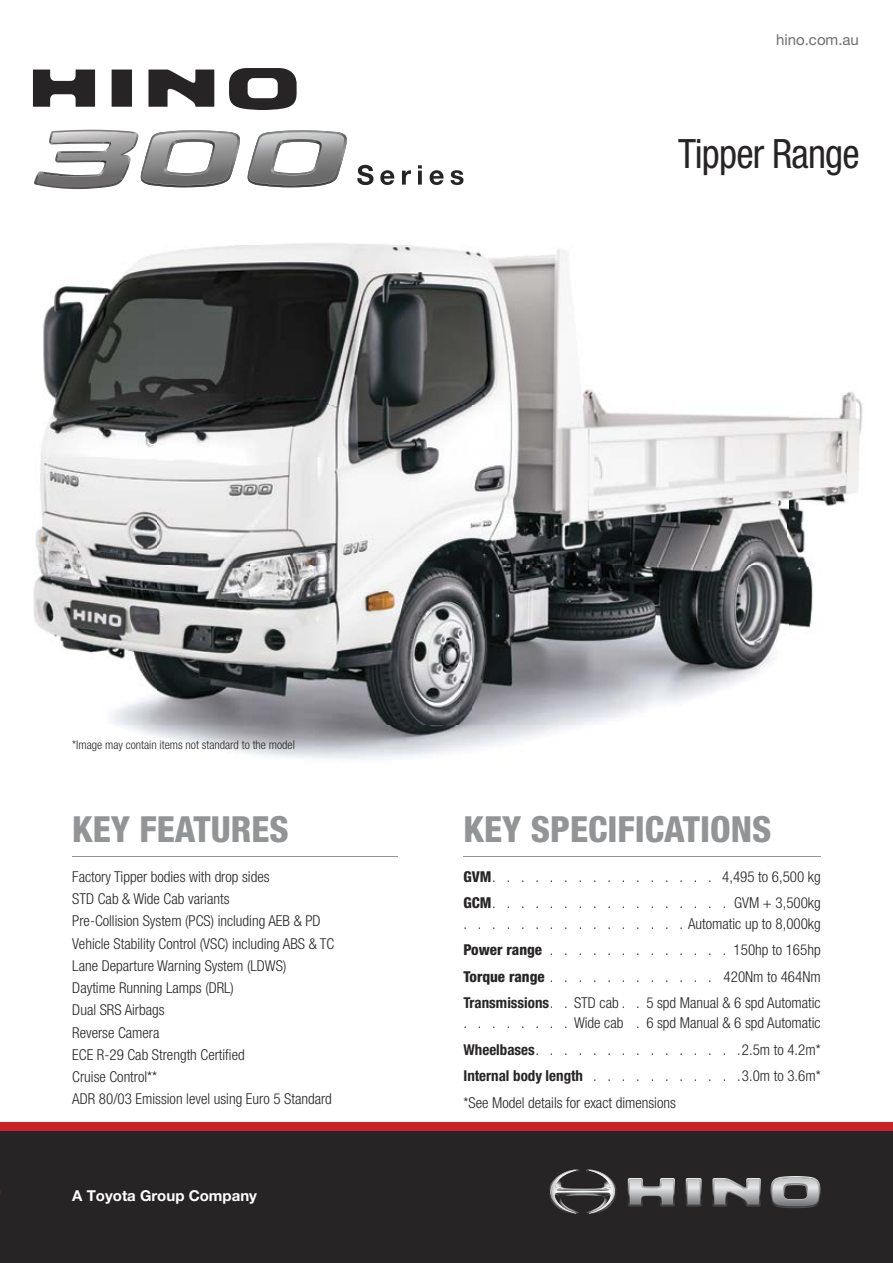
<style>
.page{position:relative;width:893px;height:1263px;background:#fff}
.page>*{position:absolute;margin:0;border:0;box-sizing:border-box;transform-origin:0 0}
.t1{font:condensed 40.5px "Helvetica Neue LT Std";letter-spacing:-.02em;color:#272425;scale:.96 1}
.t2{font:800 condensed 36px "Helvetica Neue LT Std";color:#929496}
.t3{font:300 condensed 15px/22.2px "Helvetica Neue LT Pro";color:#272425}
.t4{font:700 15px "Helvetica Neue LT Pro";color:#fff}
.t5{font:15px "Helvetica Neue LT Pro";color:#6d6e70}
.t6{font:300 condensed 12px "Helvetica Neue LT Std";color:#272425}
.s1{font-weight:800}
.s2{font-weight:700}
</style>
<div class="page">
<img style="left:32px;top:85px;width:831px;height:674px">
<div style="left:0;top:1131px;width:893px;height:132px;background:#272425"></div>
<div style="left:0;top:1123px;width:893px;height:8px;background:#cc2229"></div>
<hr style="left:72px;top:856px;width:326px;height:1px;background:#929496">
<hr style="left:463px;top:856px;width:358px;height:1px;background:#929496">
<svg style="left:550px;top:1169px;width:66px;height:45px"></svg>
<svg style="left:770px;top:1176px;width:51px;height:32px"></svg>
<svg style="left:712px;top:1178px;width:49px;height:28px"></svg>
<svg style="left:686px;top:1178px;width:16px;height:28px"></svg>
<svg style="left:628px;top:1178px;width:47px;height:28px"></svg>
<img style="left:629px;top:1179px;width:45px;height:26px">
<img style="left:771px;top:1177px;width:49px;height:30px">
<img style="left:713px;top:1179px;width:47px;height:26px">
<img style="left:687px;top:1179px;width:14px;height:26px">
<img style="left:783px;top:1183px;width:25px;height:17px">
<img style="left:784px;top:1183px;width:23px;height:16px">
<svg style="left:34px;top:130px;width:314px;height:58px"></svg>
<svg style="left:357px;top:165px;width:16px;height:20px"></svg>
<svg style="left:380px;top:170px;width:14px;height:15px"></svg>
<svg style="left:402px;top:170px;width:9px;height:15px"></svg>
<svg style="left:418px;top:171px;width:4px;height:14px"></svg>
<svg style="left:418px;top:165px;width:4px;height:3px"></svg>
<svg style="left:430px;top:170px;width:14px;height:15px"></svg>
<svg style="left:451px;top:170px;width:12px;height:15px"></svg>
<svg style="left:33px;top:68px;width:264px;height:42px"></svg>
<p class="t5" style="left:776px;top:30px;width:84px">hino.com.au</p>
<h1 class="t1" style="left:678px;top:131px;width:191px">Tipper Range</h1>
<p class="t6" style="left:72px;top:737px;width:224px">*Image may contain items not standard to the model</p>
<h2 class="t2" style="left:72px;top:807px;width:218px">KEY FEATURES</h2>
<p class="t3" style="left:72px;top:865px;width:263px">Factory Tipper bodies with drop sides<br>STD Cab &amp; Wide Cab variants<br>Pre-Collision System (PCS) including AEB &amp; PD<br>Vehicle Stability Control (VSC) including ABS &amp; TC<br>Lane Departure Warning System (LDWS)<br>Daytime Running Lamps (DRL)<br>Dual SRS Airbags<br>Reverse Camera<br>ECE R-29 Cab Strength Certified<br>Cruise Control**<br>ADR 80/03 Emission level using Euro 5 Standard</p>
<p class="t4" style="left:72px;top:1187px;width:186px">A Toyota Group Company</p>
<h2 class="t2" style="left:463px;top:807px;width:309px">KEY SPECIFICATIONS</h2>
<p class="t3" style="left:463px;top:863px;width:359px;line-height:26.5px"><span class="s1">GVM</span> . . . . . . . . . . . . . . . . 4,495 to 6,500 kg<br><span class="s1">GCM</span> . . . . . . . . . . . . . . . . . GVM + 3,500kg</p>
<p class="t3" style="left:463px;top:910px;width:359px;line-height:26.5px;text-align:justify">. . . . . . . . . . . . . . . . Automatic up to 8,000kg <span class="s1">Power range</span> . . . . . . . . . . . . . 150hp to 165hp <span class="s1">Torque range</span> . . . . . . . . . . . . 420Nm to 464Nm <span class="s2">Transmissions</span> . . STD cab . . 5 spd Manual &amp; 6 spd Automatic</p>
<p class="t3" style="left:463px;top:1009px;width:359px;line-height:26.5px;text-align:justify">. . . . . . . . Wide cab . 6 spd Manual &amp; 6 spd Automatic <span class="s2">Wheelbases</span> . . . . . . . . . . . . . . .2.5m to 4.2m* <span class="s2">Internal body length</span> . . . . . . . . . . .3.0m to 3.6m* *See Model details for exact dimensions</p>
</div>
